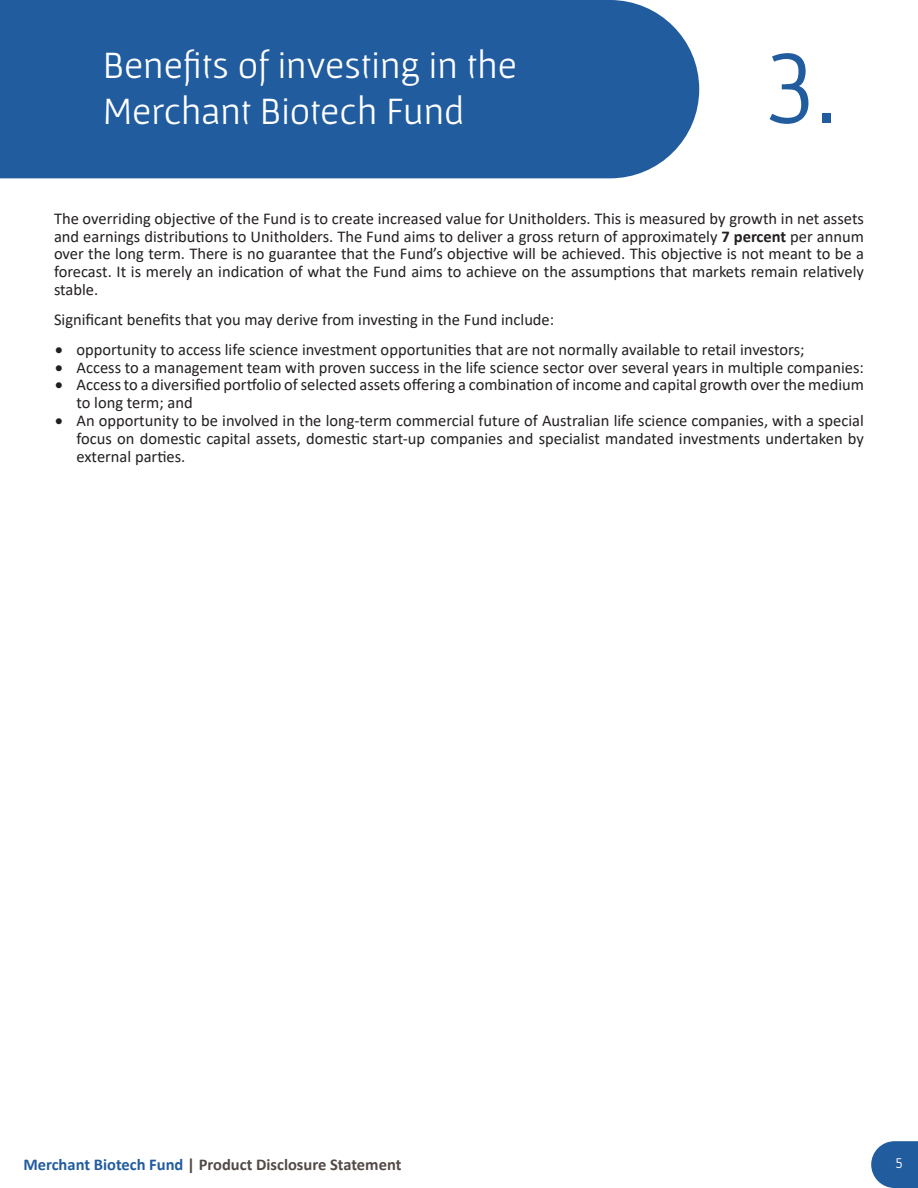
<style>
.page{position:relative;width:918px;height:1188px;background:#fff}
.page>*{position:absolute;margin:0;border:0;box-sizing:border-box;transform-origin:0 0}
.t1{font:105px "Gafata";color:#215c9e}
.t2{font:39px/46.8px "Gafata";color:#fff}
.t3{font:16.5px/17.9px "Calibri";color:#231f20;text-align:justify}
.t4{font:700 16.5px "Calibri";color:#524a47}
.t5{font:15px "Gafata";color:#fff}
.s1{font-weight:700}
.s2{color:#215c9e}
</style>
<div class="page">
<svg style="left:871px;top:1141px;width:47px;height:47px;background:#3a6ea9"></svg>
<div style="left:0;top:0;width:699px;height:178px;background:#215c9e"></div>
<p class="t2" style="left:103px;top:40px;width:416px">Benefits of investing in the<br>Merchant Biotech Fund</p>
<p class="t1" style="left:765px;top:26px;width:75px">3.</p>
<p class="t3" style="left:54px;top:209px;width:812px">The overriding objective of the Fund is to create increased value for Unitholders. This is measured by growth in net assets and earnings distributions to Unitholders. The Fund aims to deliver a gross return of approximately <span class="s1">7 percent</span> per annum over the long term. There is no guarantee that the Fund’s objective will be achieved. This objective is not meant to be a forecast. It is merely an indication of what the Fund aims to achieve on the assumptions that markets remain relatively stable.</p>
<p class="t3" style="left:54px;top:310px;width:502px">Significant benefits that you may derive from investing in the Fund include:</p>
<p class="t3" style="left:55px;top:340px;width:751px">• opportunity to access life science investment opportunities that are not normally available to retail investors;</p>
<p class="t3" style="left:55px;top:358px;width:810px">• Access to a management team with proven success in the life science sector over several years in multiple companies:</p>
<p class="t3" style="left:76px;top:376px;width:789px;text-indent:-21px">• Access to a diversified portfolio of selected assets offering a combination of income and capital growth over the medium to long term; and</p>
<p class="t3" style="left:76px;top:411px;width:789px;text-indent:-21px">• An opportunity to be involved in the long-term commercial future of Australian life science companies, with a special focus on domestic capital assets, domestic start-up companies and specialist mandated investments undertaken by external parties.</p>
<p class="t4" style="left:23px;top:1153px;width:380px"><span class="s2">Merchant Biotech Fund</span> | Product Disclosure Statement</p>
<p class="t5" style="left:895px;top:1154px;width:9px">5</p>
</div>
